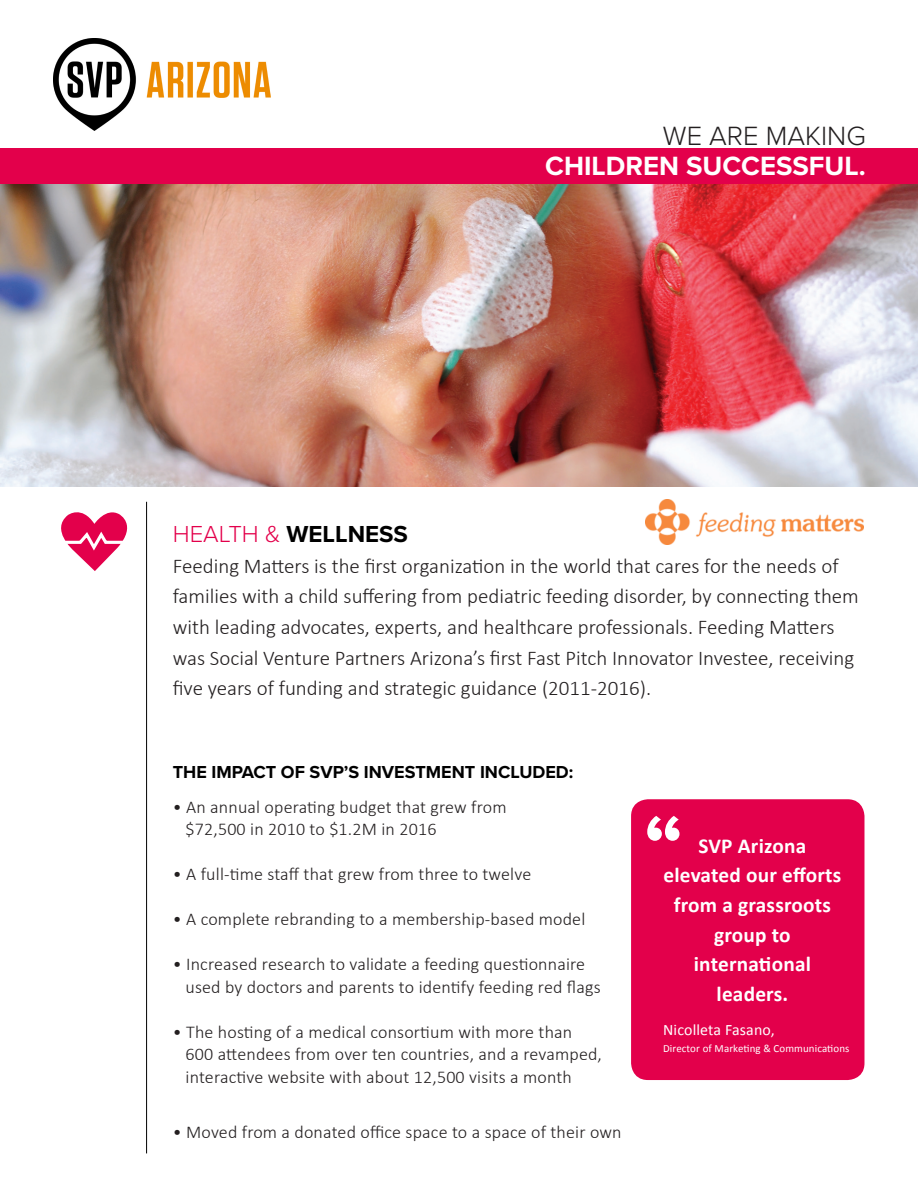
<style>
.page{position:relative;width:918px;height:1188px;background:#fff}
.page>*{position:absolute;margin:0;border:0;box-sizing:border-box;transform-origin:0 0}
.t1{font:700 87px "Proxima Nova";color:#fff}
.t2{font:700 27.45px "Proxima Nova";color:#fff}
.t3{font:300 27.45px "Proxima Nova";color:#231f20}
.t4{font:700 24px "Proxima Nova";color:#000}
.t5{font:700 21.3px "Calibri";letter-spacing:.01em;color:#fff}
.t6{font:300 21px/30.6px "Calibri";color:#231f20}
.t7{font:300 18px "Calibri";letter-spacing:.01em;color:#231f20}
.t8{font:700 18px "Proxima Nova";color:#000}
.t9{font:15.9px "Calibri";letter-spacing:.01em;color:#fff}
.t10{font:10.95px "Calibri";letter-spacing:.01em;color:#fff}
.s1{font-weight:300;color:#e3004b}
</style>
<div class="page">
<img style="left:1px;top:184px;width:917px;height:302px">
<img style="left:53px;top:38px;width:218px;height:93px">
<div style="left:0;top:149px;width:918px;height:35px;background:#e3004b"></div>
<hr style="left:146px;top:502px;width:1px;height:651px;background:#000">
<svg style="left:61px;top:512px;width:67px;height:59px"></svg>
<div style="left:631px;top:799px;width:233px;height:281px;background:#e3004b;border-radius:17px"></div>
<img style="left:645px;top:500px;width:219px;height:45px">
<p class="t3" style="left:663px;top:115px;width:204px">WE ARE MAKING</p>
<p class="t2" style="left:545px;top:145px;width:322px">CHILDREN SUCCESSFUL.</p>
<p class="t4" style="left:173px;top:516px;width:237px"><span class="s1">HEALTH &amp;</span> WELLNESS</p>
<p class="t6" style="left:173px;top:550px;width:667px">Feeding Matters is the first organization in the world that cares for the needs of</p>
<p class="t6" style="left:173px;top:581px;width:688px">families with a child suffering from pediatric feeding disorder, by connecting them with leading advocates, experts, and healthcare professionals. Feeding Matters was Social Venture Partners Arizona’s first Fast Pitch Innovator Investee, receiving five years of funding and strategic guidance (2011-2016).</p>
<p class="t8" style="left:173px;top:759px;width:402px">THE IMPACT OF SVP’S INVESTMENT INCLUDED:</p>
<p class="t7" style="left:173px;top:796px;width:335px">• An annual operating budget that grew from</p>
<p class="t7" style="left:186px;top:818px;width:252px">$72,500 in 2010 to $1.2M in 2016</p>
<p class="t7" style="left:173px;top:863px;width:360px">• A full-time staff that grew from three to twelve</p>
<p class="t7" style="left:173px;top:908px;width:414px">• A complete rebranding to a membership-based model</p>
<p class="t7" style="left:173px;top:953px;width:414px">• Increased research to validate a feeding questionnaire</p>
<p class="t7" style="left:186px;top:976px;width:417px">used by doctors and parents to identify feeding red flags</p>
<p class="t7" style="left:173px;top:1021px;width:401px">• The hosting of a medical consortium with more than</p>
<p class="t7" style="left:186px;top:1043px;width:418px">600 attendees from over ten countries, and a revamped,</p>
<p class="t7" style="left:186px;top:1066px;width:388px">interactive website with about 12,500 visits a month</p>
<p class="t7" style="left:173px;top:1120px;width:450px">• Moved from a donated office space to a space of their own</p>
<p class="t1" style="left:644px;top:781px;width:41px">“</p>
<p class="t5" style="left:698px;top:830px;width:110px">SVP Arizona</p>
<p class="t5" style="left:663px;top:860px;width:179px">elevated our efforts</p>
<p class="t5" style="left:674px;top:890px;width:159px">from a grassroots</p>
<p class="t5" style="left:714px;top:920px;width:78px">group to</p>
<p class="t5" style="left:694px;top:949px;width:119px">international</p>
<p class="t5" style="left:717px;top:979px;width:73px">leaders.</p>
<p class="t9" style="left:663px;top:1020px;width:113px">Nicolleta Fasano,</p>
<p class="t10" style="left:663px;top:1041px;width:188px">Director of Marketing &amp; Communications</p>
</div>
